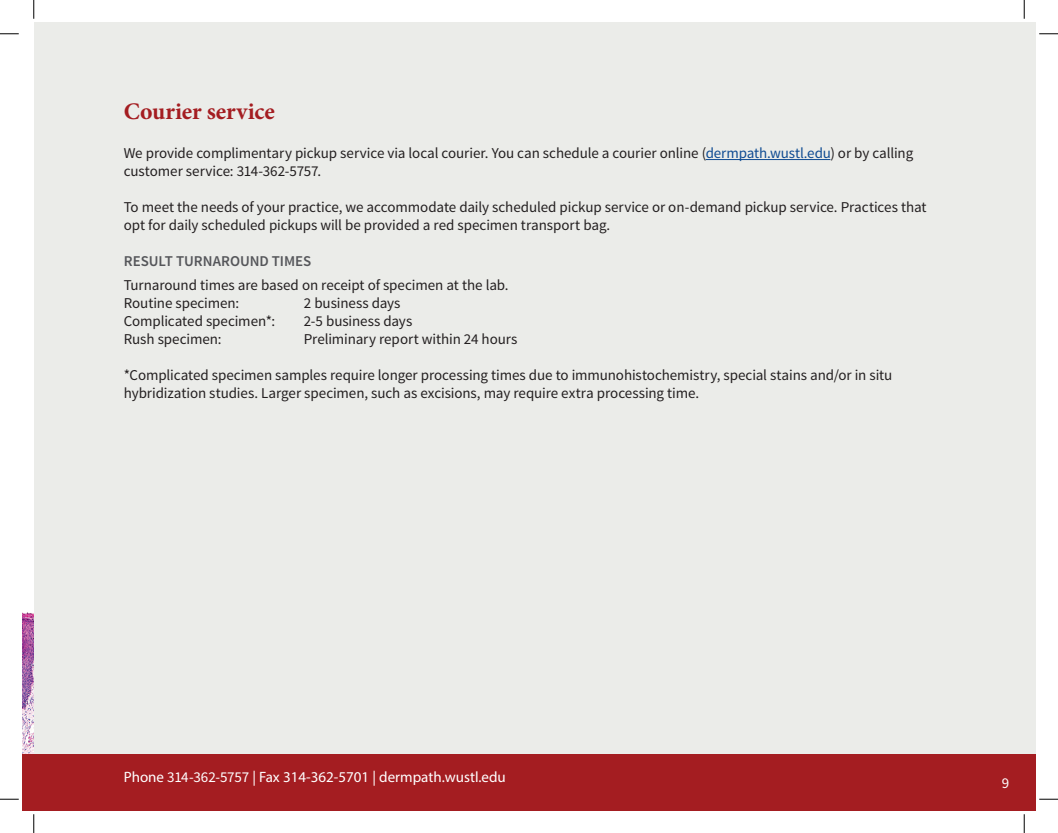
<style>
.page{position:relative;width:1058px;height:833px;background:#fff}
.page>*{position:absolute;margin:0;border:0;box-sizing:border-box;transform-origin:0 0}
.t1{font:700 23.75px "Minion Pro";color:#a41d21}
.t2{font:15px/18px "Source Sans Pro";letter-spacing:-.005em;color:#231f20}
.t3{font:15px "Myriad Pro";color:#fff}
.t4{font:600 15px "Source Sans Pro";letter-spacing:-.005em;color:#55565a}
.t5{font:15px "Source Sans Pro";color:#fff}
.s1{color:#0f4b92}
.s2{font-family:"Source Sans Pro"}
</style>
<div class="page">
<div style="left:34px;top:22px;width:1001px;height:788px;background:#ebece9"></div>
<div style="left:34px;top:754px;width:1001px;height:56px;background:#a41d21"></div>
<img style="left:22px;top:612px;width:12px;height:142px">
<div style="left:22px;top:754px;width:12px;height:56px;background:#a41d21"></div>
<hr style="left:705px;top:159px;width:125px;height:1px;background:#0f4b92">
<svg style="left:0;top:33px;width:19px;height:2px"></svg>
<svg style="left:1039px;top:33px;width:19px;height:2px"></svg>
<svg style="left:0;top:798px;width:19px;height:2px"></svg>
<svg style="left:1039px;top:798px;width:19px;height:2px"></svg>
<svg style="left:33px;top:0;width:2px;height:19px"></svg>
<svg style="left:33px;top:814px;width:2px;height:18px"></svg>
<svg style="left:1023px;top:0;width:2px;height:19px"></svg>
<svg style="left:1023px;top:814px;width:2px;height:18px"></svg>
<h1 class="t1" style="left:124px;top:94px;width:153px">Courier service</h1>
<p class="t2" style="left:124px;top:144px;width:791px">We provide complimentary pickup service via local courier. You can schedule a courier online (<span class="s1">dermpath.wustl.edu</span>) or by calling customer service: 314-362-5757.</p>
<p class="t2" style="left:124px;top:198px;width:804px">To meet the needs of your practice, we accommodate daily scheduled pickup service or on-demand pickup service. Practices that opt for daily scheduled pickups will be provided a red specimen transport bag.</p>
<p class="t4" style="left:124px;top:252px;width:189px">RESULT TURNAROUND TIMES</p>
<p class="t2" style="left:124px;top:276px;width:386px">Turnaround times are based on receipt of specimen at the lab.<br>Routine specimen:</p>
<p class="t2" style="left:304px;top:294px;width:98px">2 business days</p>
<p class="t2" style="left:124px;top:312px;width:153px">Complicated specimen*:</p>
<p class="t2" style="left:304px;top:312px;width:110px">2-5 business days</p>
<p class="t2" style="left:124px;top:330px;width:99px">Rush specimen:</p>
<p class="t2" style="left:304px;top:330px;width:215px">Preliminary report within 24 hours</p>
<p class="t2" style="left:124px;top:366px;width:770px">*Complicated specimen samples require longer processing times due to immunohistochemistry, special stains and/or in situ hybridization studies. Larger specimen, such as excisions, may require extra processing time.</p>
<p class="t3" style="left:124px;top:768px;width:383px">Phone <span class="s2">314-362-5757</span> | Fax 314-362-5701 | dermpath.wustl.edu</p>
<p class="t5" style="left:1001px;top:773px;width:9px">9</p>
</div>
